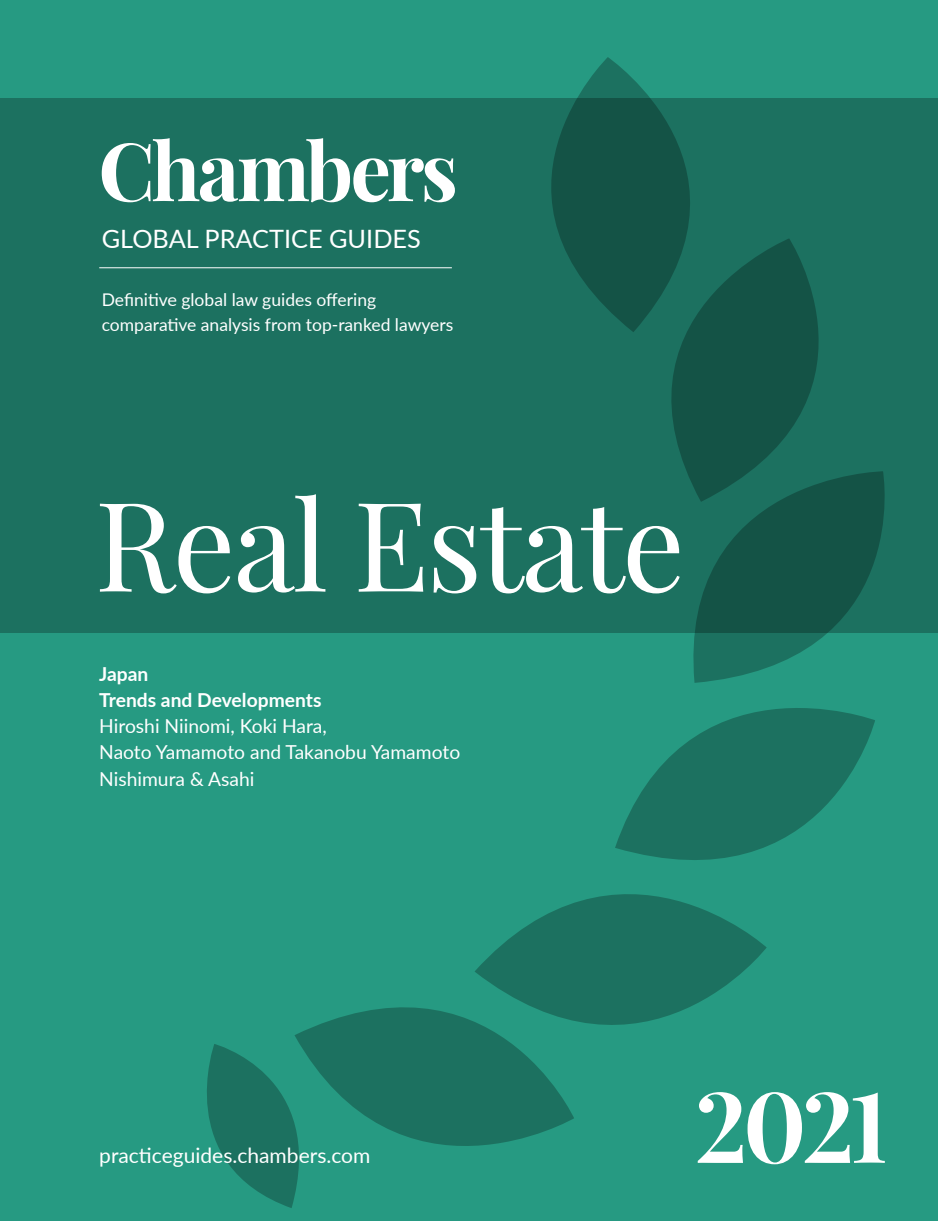
<style>
.page{position:relative;width:938px;height:1221px;background:#fff}
.page>*{position:absolute;margin:0;border:0;box-sizing:border-box;transform-origin:0 0}
.t1{font:124.25px "Playfair Display";letter-spacing:-.02em;color:#fff}
.t2{font:700 98px "Playfair Display";color:#fff}
.t3{font:25.38px "Lato";color:#fff}
.t4{font:21px "Lato";color:#fff}
.t5{font:19.25px/26.2px "Lato";color:#fff}
.t6{font:700 19.25px "Lato";color:#fff}
.t7{font:17.5px "Lato";color:#fff}
</style>
<div class="page">
<div style="left:0;top:0;width:938px;height:1220px;background:#269a82"></div>
<div style="left:0;top:98px;width:938px;height:534px;background:#1c7160"></div>
<svg style="left:207px;top:1044px;width:87px;height:164px"></svg>
<svg style="left:551px;top:57px;width:139px;height:244px;fill:#145346"></svg>
<svg style="left:600px;top:238px;width:219px;height:233px;fill:#145346"></svg>
<svg style="left:677px;top:471px;width:209px;height:178px"></svg>
<svg style="left:294px;top:1007px;width:280px;height:191px"></svg>
<svg style="left:630px;top:649px;width:245px;height:198px"></svg>
<svg style="left:474px;top:812px;width:292px;height:292px"></svg>
<hr style="left:99px;top:267px;width:353px;height:1px;background:#fff">
<svg style="left:102px;top:138px;width:353px;height:64px"></svg>
<p class="t3" style="left:102px;top:220px;width:321px">GLOBAL PRACTICE GUIDES</p>
<p class="t7" style="left:102px;top:287px;width:276px">Definitive global law guides offering</p>
<p class="t7" style="left:102px;top:312px;width:353px">comparative analysis from top-ranked lawyers</p>
<p class="t1" style="left:95px;top:467px;width:592px">Real Estate</p>
<p class="t6" style="left:99px;top:659px;width:51px">Japan</p>
<p class="t6" style="left:99px;top:685px;width:224px">Trends and Developments</p>
<p class="t5" style="left:99px;top:712px;width:229px">Hiroshi Niinomi, Koki Hara,</p>
<p class="t5" style="left:99px;top:738px;width:362px">Naoto Yamamoto and Takanobu Yamamoto<br>Nishimura &amp; Asahi</p>
<p class="t4" style="left:99px;top:1140px;width:273px">practiceguides.chambers.com</p>
<p class="t2" style="left:694px;top:1064px;width:195px">2021</p>
</div>
